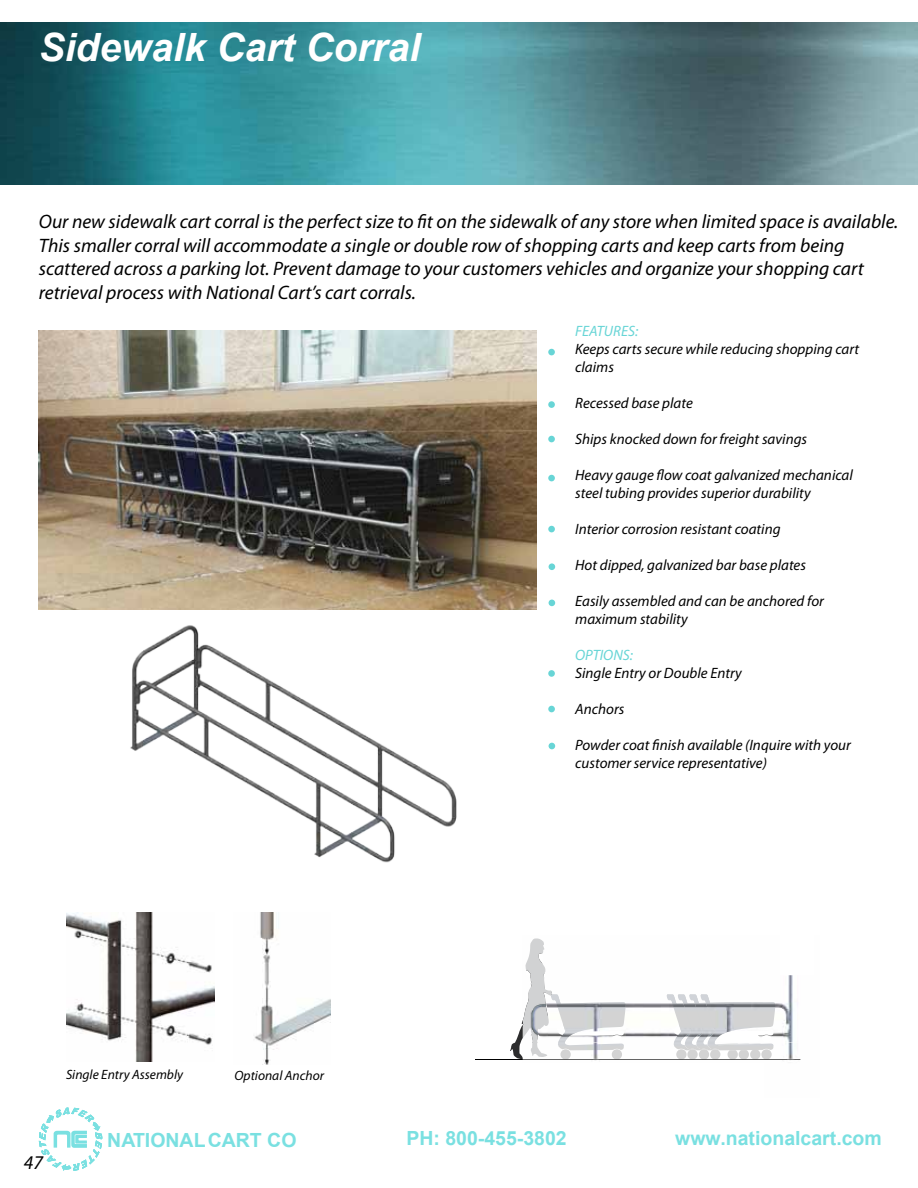
<style>
.page{position:relative;width:918px;height:1188px;background:#fff}
.page>*{position:absolute;margin:0;border:0;box-sizing:border-box;transform-origin:0 0}
.t1{font:italic 700 39px "Arial";color:#fff}
.t2{font:italic 19.5px/23.4px "Myriad Pro";color:#000}
.t3{font:700 19.5px "Arial";color:#7ae0e1}
.t4{font:italic 15px/18px "Myriad Pro";color:#000}
.t5{font:italic 15px "Myriad Pro";color:#68d5d6}
.t6{font:italic 13.5px "Myriad Pro";color:#000}
</style>
<div class="page">
<svg style="left:39px;top:1108px;width:63px;height:63px"></svg>
<img style="left:0;top:22px;width:918px;height:162px">
<div style="left:548px;top:349px;width:7px;height:6px;background:#68d5d6;border-radius:50%"></div>
<div style="left:548px;top:475px;width:7px;height:6px;background:#68d5d6;border-radius:50%"></div>
<div style="left:548px;top:436px;width:7px;height:6px;background:#68d5d6;border-radius:50%"></div>
<div style="left:548px;top:401px;width:7px;height:7px;background:#68d5d6;border-radius:50%"></div>
<div style="left:548px;top:526px;width:7px;height:6px;background:#68d5d6;border-radius:50%"></div>
<div style="left:549px;top:563px;width:6px;height:7px;background:#68d5d6;border-radius:50%"></div>
<svg style="left:549px;top:600px;width:6px;height:6px"></svg>
<div style="left:548px;top:670px;width:7px;height:7px;background:#68d5d6;border-radius:50%"></div>
<div style="left:548px;top:706px;width:7px;height:6px;background:#68d5d6;border-radius:50%"></div>
<svg style="left:549px;top:743px;width:6px;height:6px"></svg>
<img style="left:91px;top:609px;width:404px;height:304px">
<img style="left:39px;top:330px;width:498px;height:279px">
<img style="left:66px;top:913px;width:149px;height:149px">
<img style="left:233px;top:912px;width:98px;height:153px">
<hr style="left:475px;top:1059px;width:325px;height:1px;background:#000">
<svg style="left:665px;top:994px;width:111px;height:65px"></svg>
<svg style="left:510px;top:938px;width:116px;height:121px"></svg>
<img style="left:523px;top:1059px;width:277px;height:1px">
<h1 class="t1" style="left:39px;top:22px;width:383px">Sidewalk Cart Corral</h1>
<p class="t2" style="left:39px;top:210px;width:861px">Our new sidewalk cart corral is the perfect size to fit on the sidewalk of any store when limited space is available.<br>This smaller corral will accommodate a single or double row of shopping carts and keep carts from being scattered across a parking lot. Prevent damage to your customers vehicles and organize your shopping cart retrieval process with National Cart’s cart corrals.</p>
<p class="t6" style="left:66px;top:1066px;width:119px">Single Entry Assembly</p>
<p class="t6" style="left:235px;top:1067px;width:91px">Optional Anchor</p>
<p class="t5" style="left:575px;top:321px;width:65px">FEATURES:</p>
<p class="t4" style="left:575px;top:339px;width:286px">Keeps carts secure while reducing shopping cart claims</p>
<p class="t4" style="left:575px;top:393px;width:119px">Recessed base plate</p>
<p class="t4" style="left:575px;top:429px;width:233px">Ships knocked down for freight savings</p>
<p class="t4" style="left:575px;top:465px;width:279px">Heavy gauge flow coat galvanized mechanical steel tubing provides superior durability</p>
<p class="t4" style="left:575px;top:519px;width:207px">Interior corrosion resistant coating</p>
<p class="t4" style="left:575px;top:555px;width:232px">Hot dipped, galvanized bar base plates</p>
<p class="t4" style="left:575px;top:591px;width:250px">Easily assembled and can be anchored for maximum stability</p>
<p class="t5" style="left:575px;top:645px;width:59px">OPTIONS:</p>
<p class="t4" style="left:575px;top:663px;width:168px">Single Entry or Double Entry</p>
<p class="t4" style="left:575px;top:699px;width:51px">Anchors</p>
<p class="t4" style="left:575px;top:735px;width:277px">Powder coat finish available (Inquire with your customer service representative)</p>
<h2 class="t2" style="left:24px;top:1150px;width:21px">47</h2>
<h2 class="t3" style="left:107px;top:1127px;width:191px">NATIONAL CART CO</h2>
<h2 class="t3" style="left:406px;top:1125px;width:162px">PH: 800-455-3802</h2>
<h2 class="t3" style="left:675px;top:1125px;width:208px">www.nationalcart.com</h2>
</div>
